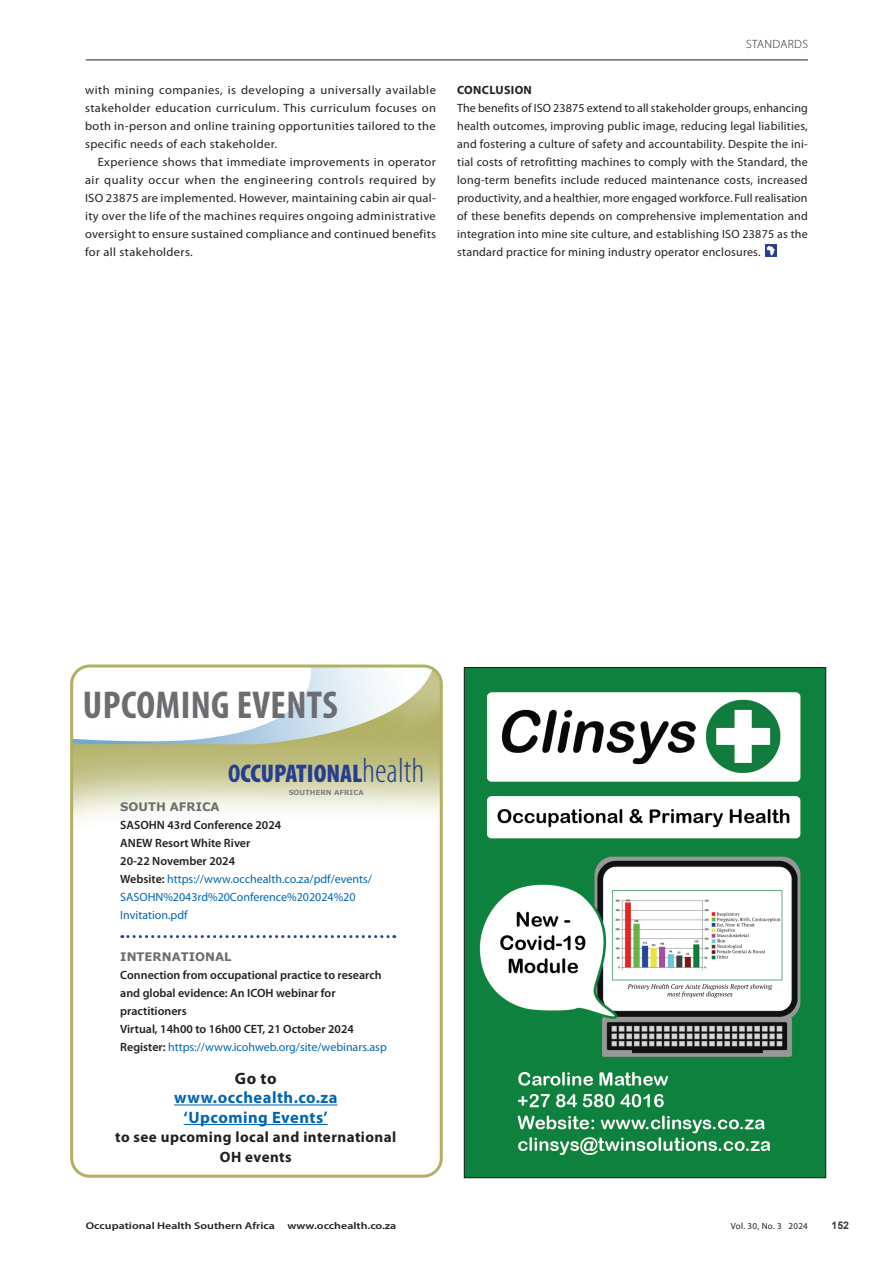
<style>
.page{position:relative;width:893px;height:1263px;background:#fff}
.page>*{position:absolute;margin:0;border:0;box-sizing:border-box;transform-origin:0 0}
.t1{font:700 condensed 39px "Myriad Pro";letter-spacing:.01em;color:#6c6d70}
.t2{font:900 condensed 25.65px "Myriad Pro";color:#253f8e}
.t3{font:700 16.5px/19.5px "Myriad Pro";letter-spacing:.03em;color:#0166b3;text-align:center}
.t4{font:700 16.5px "Myriad Pro";color:#231f20}
.t5{font:700 15px/19.5px "Myriad Pro";letter-spacing:.03em;color:#231f20;text-align:center}
.t6{font:12px/18px "Myriad Pro";letter-spacing:.02em;color:#231f20;text-align:justify}
.t7{font:12px/18px "Myriad Pro";letter-spacing:.02em;color:#231f20;text-align:justify;scale:1.04 1}
.t8{font:600 12px/18px "Myriad Pro";color:#231f20}
.t9{font:12px/18px "Myriad Pro";color:#0166b3}
.t10{font:700 12px "Myriad Pro";letter-spacing:.03em;color:#231f20}
.t11{font:300 12px "Myriad Pro";letter-spacing:.03em;color:#231f20}
.t12{font:700 11.7px "Verdana";color:#6c6d70}
.t13{font:700 10.5px "Arial";color:#3e3e3f}
.t14{font:600 9.9px "Myriad Pro";color:#231f20;scale:1.21 1}
.t15{font:9px "Myriad Pro";letter-spacing:.03em;color:#231f20}
.t16{font:700 6.9px "Verdana";color:#808285}
.s1{font-weight:700}
.s2{font-weight:300;font-size:34.8px}
.s3{font-weight:600;color:#231f20}
.s4{font-weight:400;color:#0166b3}
</style>
<div class="page">
<hr style="left:86px;top:60px;width:722px;height:1px;background:#231f20">
<svg style="left:765px;top:245px;width:11px;height:11px"></svg>
<img style="left:466px;top:669px;width:358px;height:507px">
<img style="left:74px;top:668px;width:365px;height:506px">
<div style="left:70px;top:664px;width:373px;height:514px;border:3px solid #b1b064;border-radius:18px"></div>
<hr style="left:174px;top:1104px;width:163px;height:1px;background:#0166b3">
<hr style="left:184px;top:1124px;width:144px;height:1px;background:#0166b3">
<svg style="left:122px;top:935px;width:273px;height:3px"></svg>
<p class="t7" style="left:85px;top:81px;width:339px">with mining companies, is developing a universally available stakeholder education curriculum. This curriculum focuses on both in-person and online training opportunities tailored to the specific needs of each stakeholder.</p>
<p class="t7" style="left:85px;top:153px;width:339px;text-indent:13px">Experience shows that immediate improvements in operator air quality occur when the engineering controls required by ISO 23875 are implemented. However, maintaining cabin air qual&shy;ity over the life of the machines requires ongoing administrative oversight to ensure sustained compliance and continued benefits for all stakeholders.</p>
<p class="t11" style="left:746px;top:37px;width:63px">STANDARDS</p>
<p class="t10" style="left:457px;top:82px;width:76px">CONCLUSION</p>
<p class="t6" style="left:457px;top:99px;width:352px">The benefits of ISO 23875 extend to all stakeholder groups, enhancing health outcomes, improving public image, reducing legal liabilities, and fostering a culture of safety and accountability. Despite the ini&shy;tial costs of retrofitting machines to comply with the Standard, the long-term benefits include reduced maintenance costs, increased productivity, and a healthier, more engaged workforce. Full realisation of these benefits depends on comprehensive implementation and integration into mine site culture, and establishing ISO 23875 as the standard practice for mining industry operator enclosures.</p>
<h1 class="t1" style="left:83px;top:681px;width:256px">UPCOMING EVENTS</h1>
<h2 class="t2" style="left:228px;top:759px;width:198px"><span class="s1">O</span>CCUPATIONAL<span class="s2">health</span></h2>
<p class="t16" style="left:289px;top:788px;width:77px">SOUTHERN AFRICA</p>
<p class="t12" style="left:120px;top:798px;width:101px">SOUTH AFRICA</p>
<p class="t9" style="left:120px;top:815px;width:253px"><span class="s3">SASOHN 43rd Conference 2024<br>ANEW Resort White River<br>20-22 November 2024<br>Website:</span> https://www.occhealth.co.za/pdf/events/<br>SASOHN%2043rd%20Conference%202024%20<br>Invitation.pdf</p>
<p class="t12" style="left:120px;top:948px;width:113px">INTERNATIONAL</p>
<p class="t8" style="left:120px;top:965px;width:268px">Connection from occupational practice to research and global evidence: An ICOH webinar for practitioners<br>Virtual, 14h00 to 16h00 CET, 21 October 2024<br>Register: <span class="s4">https://www.icohweb.org/site/webinars.asp</span></p>
<h3 class="t4" style="left:235px;top:1067px;width:43px">Go to</h3>
<h3 class="t3" style="left:174px;top:1087px;width:165px">www.occhealth.co.za ‘Upcoming Events’</h3>
<p class="t5" style="left:115px;top:1127px;width:283px">to see upcoming local and international<br>OH events</p>
<p class="t14" style="left:86px;top:1219px;width:158px">Occupational Health Southern Africa</p>
<p class="t14" style="left:287px;top:1219px;width:92px">www.occhealth.co.za</p>
<p class="t15" style="left:731px;top:1220px;width:79px">Vol. 30, No. 3 2024</p>
<p class="t13" style="left:832px;top:1218px;width:19px">152</p>
</div>
